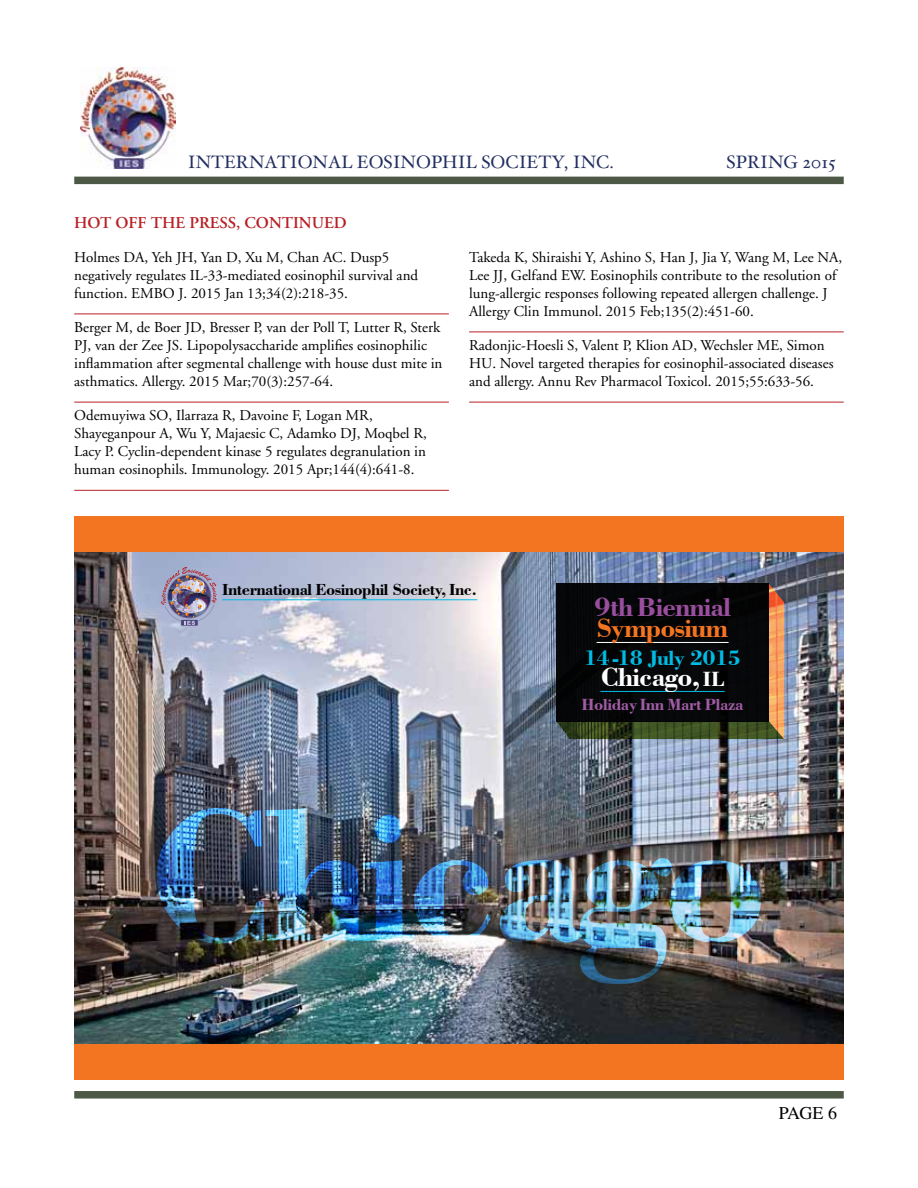
<style>
.page{position:relative;width:918px;height:1188px;background:#fff}
.page>*{position:absolute;margin:0;border:0;box-sizing:border-box;transform-origin:0 0}
.t1{font:700 27.6px/21.1px "Bodoni BT";letter-spacing:-.03em;color:#9a4e9e}
.t2{font:700 27.6px "Bodoni BT";letter-spacing:-.03em;color:#fff}
.t3{font:700 21.9px "Bodoni BT";letter-spacing:-.03em;color:#00bce4}
.t4{font:18px "Hoefler Text";color:#212e60}
.t5{font:18px "Times";color:#000}
.t6{font:700 16.95px "Bodoni BT";letter-spacing:-.02em;color:#a05ca5}
.t7{font:700 16.8px "Bodoni BT";letter-spacing:-.03em;color:#000}
.t8{font:600 16.5px "Adobe Garamond";color:#b72025}
.body_with_rule{font:15px/18px "Adobe Garamond";color:#000}
.s1{color:#f47521}
.s2{font-size:21.6px}
</style>
<div class="page">
<img style="left:81px;top:68px;width:94px;height:101px">
<div style="left:74px;top:177px;width:770px;height:7px;background:#4d5945"></div>
<div style="left:74px;top:1091px;width:770px;height:8px;background:#4d5945"></div>
<hr style="left:74px;top:314px;width:375px;height:1px;background:#b72025">
<hr style="left:74px;top:402px;width:375px;height:1px;background:#b72025">
<hr style="left:74px;top:490px;width:375px;height:1px;background:#b72025">
<hr style="left:469px;top:332px;width:375px;height:1px;background:#b72025">
<hr style="left:469px;top:402px;width:375px;height:1px;background:#b72025">
<div style="left:74px;top:516px;width:770px;height:564px;background:#f47521"></div>
<img style="left:74px;top:552px;width:770px;height:492px">
<img style="left:161px;top:567px;width:56px;height:59px">
<hr style="left:222px;top:599px;width:255px;height:1px;background:#00bce4">
<svg style="left:556px;top:584px;width:228px;height:155px;background:#786536"></svg>
<div style="left:556px;top:583px;width:213px;height:138px;background:#060709"></div>
<hr style="left:597px;top:642px;width:132px;height:1px;background:#fff">
<hr style="left:600px;top:691px;width:125px;height:1px;background:#00bce4">
<img style="left:157px;top:808px;width:604px;height:176px">
<p class="t4" style="left:188px;top:151px;width:427px">INTERNATIONAL EOSINOPHIL SOCIETY, INC.</p>
<p class="t4" style="left:727px;top:151px;width:111px">SPRING 2015</p>
<p class="t8" style="left:74px;top:214px;width:274px">HOT OFF THE PRESS, CONTINUED</p>
<p class="body_with_rule" style="left:74px;top:248px;width:345px">Holmes DA, Yeh JH, Yan D, Xu M, Chan AC. Dusp5 negatively regulates IL-33-mediated eosinophil survival and function. EMBO J. 2015 Jan 13;34(2):218-35.</p>
<p class="body_with_rule" style="left:74px;top:318px;width:370px">Berger M, de Boer JD, Bresser P, van der Poll T, Lutter R, Sterk PJ, van der Zee JS. Lipopolysaccharide amplifies eosinophilic inflammation after segmental challenge with house dust mite in asthmatics. Allergy. 2015 Mar;70(3):257-64.</p>
<p class="body_with_rule" style="left:74px;top:407px;width:354px">Odemuyiwa SO, Ilarraza R, Davoine F, Logan MR, Shayeganpour A, Wu Y, Majaesic C, Adamko DJ, Moqbel R, Lacy P. Cyclin-dependent kinase 5 regulates degranulation in human eosinophils. Immunology. 2015 Apr;144(4):641-8.</p>
<p class="body_with_rule" style="left:469px;top:248px;width:375px">Takeda K, Shiraishi Y, Ashino S, Han J, Jia Y, Wang M, Lee NA, Lee JJ, Gelfand EW. Eosinophils contribute to the resolution of lung-allergic responses following repeated allergen challenge. J Allergy Clin Immunol. 2015 Feb;135(2):451-60.</p>
<p class="body_with_rule" style="left:469px;top:336px;width:366px">Radonjic-Hoesli S, Valent P, Klion AD, Wechsler ME, Simon<br>HU. Novel targeted therapies for eosinophil-associated diseases and allergy. Annu Rev Pharmacol Toxicol. 2015;55:633-56.</p>
<p class="t7" style="left:222px;top:579px;width:256px">International Eosinophil Society, Inc.</p>
<p class="t1" style="left:594px;top:596px;width:138px">9th Biennial<br><span class="s1">Symposium</span></p>
<p class="t3" style="left:584px;top:644px;width:158px">14-18 July 2015</p>
<p class="t2" style="left:601px;top:660px;width:125px">Chicago, <span class="s2">IL</span></p>
<p class="t6" style="left:582px;top:694px;width:164px">Holiday Inn Mart Plaza</p>
<p class="t5" style="left:779px;top:1103px;width:60px">PAGE 6</p>
</div>
